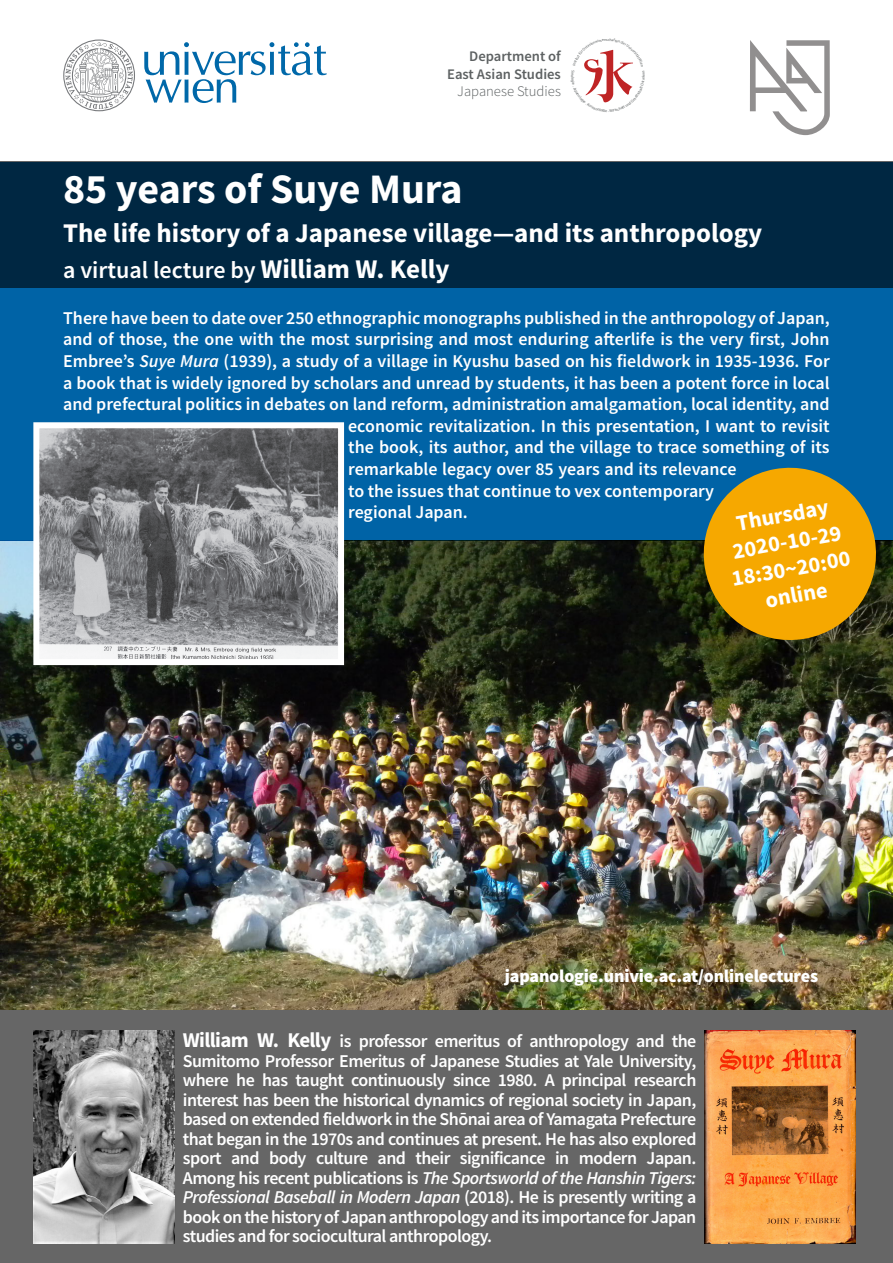
<style>
.page{position:relative;width:893px;height:1263px;background:#fff}
.page>*{position:absolute;margin:0;border:0;box-sizing:border-box;transform-origin:0 0}
.t1{font:700 42px "Source Sans Pro";letter-spacing:-.005em;color:#fff}
.t2{font:700 27px "Source Sans Pro";color:#fff}
.t3{font:600 24px "Source Sans Pro";color:#fff}
.t4{font:700 22.5px "Source Sans Pro";color:#fff}
.t5{font:600 18px/19.5px "Source Sans Pro";color:#fff;text-align:justify}
.t6{font:900 18px "Source Sans Pro";letter-spacing:-.01em;color:#fff}
.t7{font:600 14.7px/17.5px "Source Sans Pro";color:#5d6162;text-align:right}
.s1{font-weight:300}
.s2{font-weight:700;font-size:27px}
.s3{font-style:italic}
.s4{font-weight:700;font-size:21px}
</style>
<div class="page">
<img style="left:0;top:540px;width:893px;height:470px">
<svg style="left:63px;top:40px;width:72px;height:71px"></svg>
<svg style="left:144px;top:42px;width:183px;height:61px"></svg>
<svg style="left:0;top:162px;width:893px;height:378px;background:#004b7e"></svg>
<div style="left:0;top:1010px;width:893px;height:253px;background:#666"></div>
<img style="left:33px;top:1030px;width:141px;height:213px">
<svg style="left:697px;top:461px;width:186px;height:186px;background:#ac881d"></svg>
<svg style="left:750px;top:40px;width:80px;height:95px"></svg>
<img style="left:705px;top:1030px;width:151px;height:213px">
<img style="left:40px;top:429px;width:297px;height:229px">
<div style="left:33px;top:422px;width:311px;height:243px;border:6px solid #fff"></div>
<svg style="left:584px;top:49px;width:49px;height:54px"></svg>
<p class="t7" style="left:469px;top:47px;width:93px">Department of</p>
<p class="t7" style="left:447px;top:65px;width:115px">East Asian Studies<br><span class="s1">Japanese Studies</span></p>
<p class="t1" style="left:63px;top:161px;width:401px">85 years of Suye Mura</p>
<p class="t2" style="left:63px;top:215px;width:701px">The life history of a Japanese village—and its anthropology</p>
<p class="t3" style="left:63px;top:254px;width:388px">a virtual lecture by <span class="s2">William W. Kelly</span></p>
<p class="t5" style="left:63px;top:308px;width:768px">There have been to date over 250 ethnographic monographs published in the anthropology of Japan,</p>
<p class="t5" style="left:63px;top:329px;width:768px">and of those, the one with the most surprising and most enduring afterlife is the very first, John</p>
<p class="t5" style="left:63px;top:351px;width:768px">Embree’s <span class="s3">Suye Mura</span> (1939), a study of a village in Kyushu based on his fieldwork in 1935-1936. For</p>
<p class="t5" style="left:63px;top:373px;width:768px">a book that is widely ignored by scholars and unread by students, it has been a potent force in local</p>
<p class="t5" style="left:63px;top:394px;width:768px">and prefectural politics in debates on land reform, administration amalgamation, local identity, and</p>
<p class="t5" style="left:348px;top:416px;width:483px">economic revitalization. In this presentation, I want to revisit</p>
<p class="t5" style="left:348px;top:437px;width:483px">the book, its author, and the village to trace something of its</p>
<p class="t5" style="left:348px;top:459px;width:390px">remarkable legacy over 85 years and its relevance</p>
<p class="t5" style="left:348px;top:481px;width:368px">to the issues that continue to vex contemporary</p>
<p class="t5" style="left:348px;top:502px;width:121px">regional Japan.</p>
<p class="t4" style="left:734px;top:508px;width:95px;rotate:-10deg">Thursday</p>
<p class="t4" style="left:730px;top:536px;width:111px;rotate:-10deg">2020-10-29</p>
<p class="t4" style="left:729px;top:564px;width:122px;rotate:-10deg">18:30~20:00</p>
<p class="t4" style="left:763px;top:585px;width:64px;rotate:-10deg">online</p>
<p class="t6" style="left:505px;top:963px;width:315px">japanologie.univie.ac.at/onlinelectures</p>
<p class="t5" style="left:183px;top:1031px;width:515px"><span class="s4">William W. Kelly</span> is professor emeritus of anthropology and the Sumitomo Professor Emeritus of Japanese Studies at Yale University, where he has taught continuously since 1980. A principal research interest has been the historical dynamics of regional society in Japan, based on extended fieldwork in the Shōnai area of Yamagata Prefecture that began in the 1970s and continues at present. He has also explored sport and body culture and their significance in modern Japan.<br>Among his recent publications is <span class="s3">The Sportsworld of the Hanshin Tigers:<br>Professional Baseball in Modern Japan</span> (2018). He is presently writing a book on the history of Japan anthropology and its importance for Japan studies and for sociocultural anthropology.</p>
</div>
